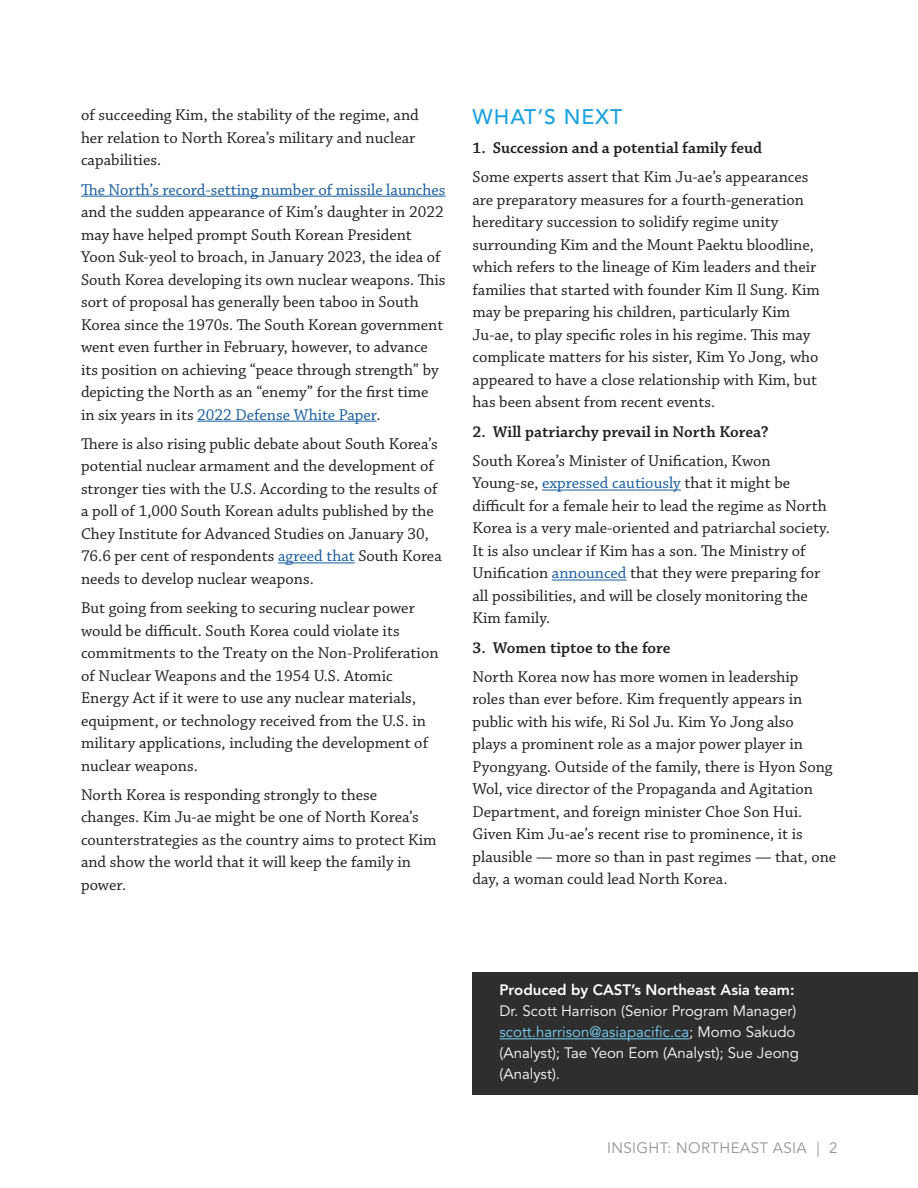
<style>
.page{position:relative;width:918px;height:1188px;background:#fff}
.page>*{position:absolute;margin:0;border:0;box-sizing:border-box;transform-origin:0 0}
.t1{font:500 21px "Avenir LT Std";letter-spacing:.05em;color:#1aa2dc}
.Body{font:16.5px/22.5px "Chaparral Pro";color:#231f20}
.t2{font:600 16.5px "Chaparral Pro";color:#231f20}
.Produced_By{font:15px/21px "Avenir LT Std";color:#fff}
.t3{font:15px "Avenir LT Std";letter-spacing:.025em;color:#939598}
.s1{color:#175d9e}
.s2{font-weight:800}
.s3{color:#7ad4fa}
</style>
<div class="page">
<div style="left:472px;top:972px;width:446px;height:122px;background:#2e2e2e"></div>
<hr style="left:81px;top:196px;width:365px;height:1px;background:#175d9e">
<hr style="left:197px;top:421px;width:180px;height:1px;background:#175d9e">
<hr style="left:278px;top:562px;width:77px;height:1px;background:#175d9e">
<hr style="left:500px;top:1038px;width:189px;height:1px;background:#7ad4fa">
<hr style="left:542px;top:490px;width:139px;height:1px;background:#175d9e">
<hr style="left:552px;top:580px;width:75px;height:1px;background:#175d9e">
<p class="Body" style="left:81px;top:104px;width:339px">of succeeding Kim, the stability of the regime, and her relation to North Korea’s military and nuclear capabilities.</p>
<p class="Body" style="left:81px;top:179px;width:366px"><span class="s1">The North’s record-setting number of missile launches </span>and the sudden appearance of Kim’s daughter in 2022 may have helped prompt South Korean President Yoon Suk-yeol to broach, in January 2023, the idea of South Korea developing its own nuclear weapons. This sort of proposal has generally been taboo in South Korea since the 1970s. The South Korean government went even further in February, however, to advance its position on achieving “peace through strength” by depicting the North as an “enemy” for the first time in six years in its <span class="s1">2022 Defense White Paper</span>.</p>
<p class="Body" style="left:81px;top:433px;width:362px">There is also rising public debate about South Korea’s potential nuclear armament and the development of stronger ties with the U.S. According to the results of a poll of 1,000 South Korean adults published by the Chey Institute for Advanced Studies on January 30, 76.6 per cent of respondents <span class="s1">agreed that</span> South Korea needs to develop nuclear weapons.</p>
<p class="Body" style="left:81px;top:597px;width:359px">But going from seeking to securing nuclear power would be difficult. South Korea could violate its commitments to the Treaty on the Non-Proliferation of Nuclear Weapons and the 1954 U.S. Atomic Energy Act if it were to use any nuclear materials, equipment, or technology received from the U.S. in military applications, including the development of nuclear weapons.</p>
<p class="Body" style="left:81px;top:784px;width:357px">North Korea is responding strongly to these changes. Kim Ju-ae might be one of North Korea’s counterstrategies as the country aims to protect Kim and show the world that it will keep the family in power.</p>
<h2 class="t1" style="left:472px;top:104px;width:151px">WHAT’S NEXT</h2>
<p class="t2" style="left:472px;top:139px;width:291px">1. Succession and a potential family feud</p>
<p class="Body" style="left:472px;top:167px;width:349px">Some experts assert that Kim Ju-ae’s appearances are preparatory measures for a fourth-generation hereditary succession to solidify regime unity surrounding Kim and the Mount Paektu bloodline, which refers to the lineage of Kim leaders and their families that started with founder Kim Il Sung. Kim may be preparing his children, particularly Kim Ju-ae, to play specific roles in his regime. This may complicate matters for his sister, Kim Yo Jong, who appeared to have a close relationship with Kim, but has been absent from recent events.</p>
<p class="t2" style="left:472px;top:422px;width:298px">2. Will patriarchy prevail in North Korea?</p>
<p class="Body" style="left:472px;top:450px;width:359px">South Korea’s Minister of Unification, Kwon Young‑se, <span class="s1">expressed cautiously</span> that it might be difficult for a female heir to lead the regime as North Korea is a very male-oriented and patriarchal society.<br>It is also unclear if Kim has a son. The Ministry of Unification <span class="s1">announced</span> that they were preparing for all possibilities, and will be closely monitoring the Kim family.</p>
<p class="t2" style="left:472px;top:638px;width:200px">3. Women tiptoe to the fore</p>
<p class="Body" style="left:472px;top:666px;width:365px">North Korea now has more women in leadership<br>roles than ever before. Kim frequently appears in public with his wife, Ri Sol Ju. Kim Yo Jong also<br>plays a prominent role as a major power player in Pyongyang. Outside of the family, there is Hyon Song Wol, vice director of the Propaganda and Agitation Department, and foreign minister Choe Son Hui.<br>Given Kim Ju-ae’s recent rise to prominence, it is plausible — more so than in past regimes — that, one day, a woman could lead North Korea.</p>
<p class="Produced_By" style="left:500px;top:980px;width:301px"><span class="s2">Produced by CAST’s Northeast Asia team:<br></span>Dr. Scott Harrison (Senior Program Manager) <span class="s3">scott.harrison@asiapacific.ca</span>; Momo Sakudo (Analyst); Tae Yeon Eom (Analyst); Sue Jeong (Analyst).</p>
<p class="t3" style="left:607px;top:1139px;width:232px">INSIGHT: NORTHEAST ASIA | 2</p>
</div>
